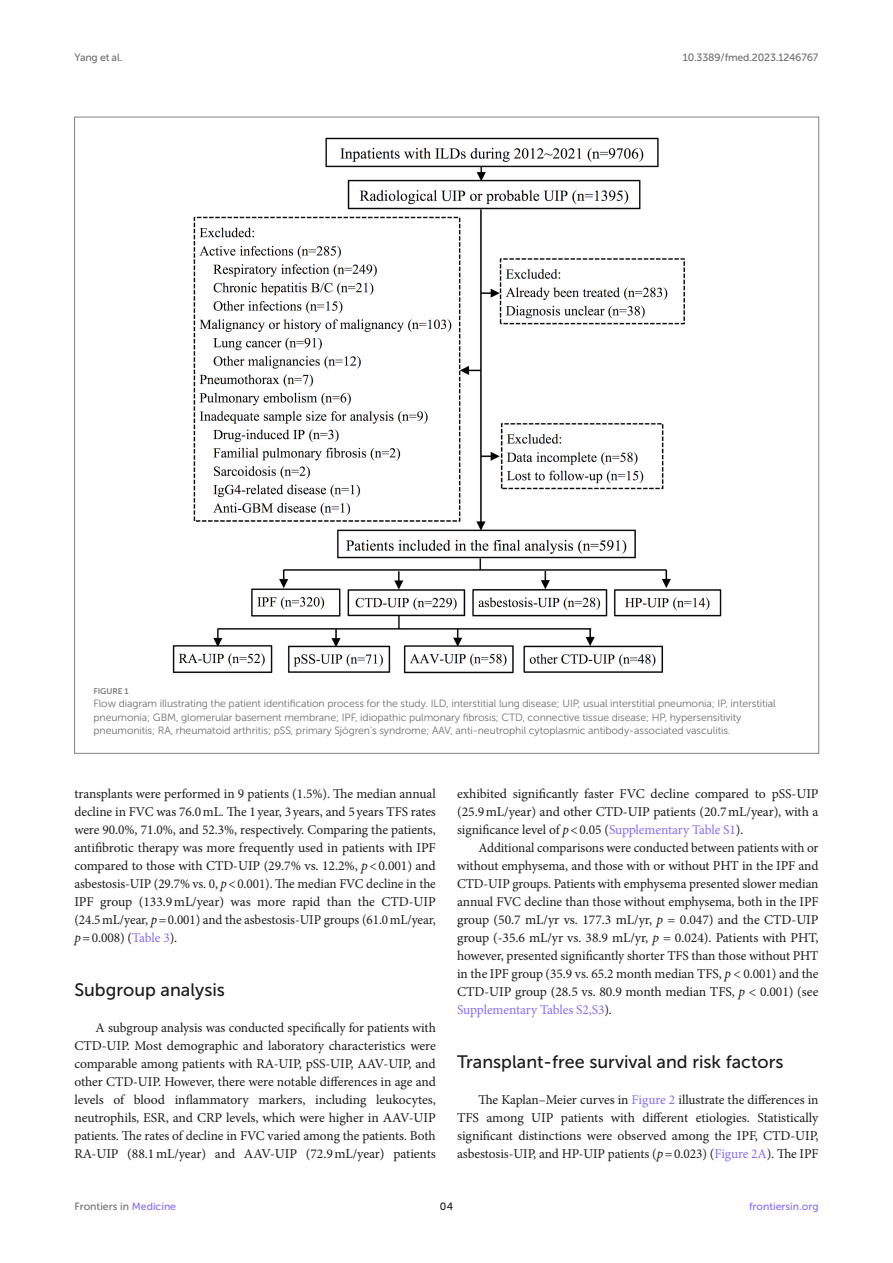
<style>
.page{position:relative;width:893px;height:1263px;background:#fff}
.page>*{position:absolute;margin:0;border:0;box-sizing:border-box;transform-origin:0 0}
.HEAD_2{font:18px "Museo Sans 500";color:#1b1c1b}
.TEXT_FLUSH{font:13.5px/18px "Minion Pro";letter-spacing:-.005em;color:#1b1c1b;text-align:justify}
.TEXT{font:13.5px/18px "Minion Pro";letter-spacing:-.005em;color:#1b1c1b;text-align:justify}
.FIG_LEG{font:10.5px/13.5px "Museo Sans 300";letter-spacing:-.01em;color:#706f70}
.t1{font:10.5px "Museo Sans 500";letter-spacing:-.015em;color:#706f70}
.t2{font:10.5px "Museo Sans 500";color:#856df0}
.t3{font:10.5px "Museo Sans 500";color:#1b1c1b}
.FIG_HD{font:8.25px "Museo Sans 700";letter-spacing:-.01em;color:#7e7f7f}
.s1{font-style:italic}
.s2{color:#856df0}
</style>
<div class="page">
<img style="left:172px;top:137px;width:550px;height:537px">
<p class="t1" style="left:74px;top:51px;width:49px">Yang et al.</p>
<p class="t1" style="left:683px;top:51px;width:137px">10.3389/fmed.2023.1246767</p>
<p class="FIG_HD" style="left:94px;top:686px;width:37px">FIGURE 1</p>
<p class="FIG_LEG" style="left:94px;top:697px;width:684px">Flow diagram illustrating the patient identification process for the study. ILD, interstitial lung disease; UIP, usual interstitial pneumonia; IP, interstitial pneumonia; GBM, glomerular basement membrane; IPF, idiopathic pulmonary fibrosis; CTD, connective tissue disease; HP, hypersensitivity pneumonitis; RA, rheumatoid arthritis; pSS, primary Sjögren’s syndrome; AAV, anti-neutrophil cytoplasmic antibody-associated vasculitis.</p>
<p class="TEXT_FLUSH" style="left:74px;top:785px;width:363px">transplants were performed in 9 patients (1.5%). The median annual decline in FVC was 76.0mL. The 1year, 3years, and 5years TFS rates were 90.0%, 71.0%, and 52.3%, respectively. Comparing the patients, antifibrotic therapy was more frequently used in patients with IPF compared to those with CTD-UIP (29.7% vs. 12.2%, <span class="s1">p</span>&lt;0.001) and asbestosis-UIP (29.7% vs. 0, <span class="s1">p</span>&lt;0.001). The median FVC decline in the IPF group (133.9mL/year) was more rapid than the CTD-UIP (24.5mL/year, <span class="s1">p</span>=0.001) and the asbestosis-UIP groups (61.0mL/year, <span class="s1">p</span>=0.008) (<span class="s2">Table 3</span>).</p>
<p class="HEAD_2" style="left:74px;top:980px;width:152px">Subgroup analysis</p>
<p class="TEXT_FLUSH" style="left:74px;top:1019px;width:363px;text-indent:21px">A subgroup analysis was conducted specifically for patients with CTD-UIP. Most demographic and laboratory characteristics were comparable among patients with RA-UIP, pSS-UIP, AAV-UIP, and other CTD-UIP. However, there were notable differences in age and levels of blood inflammatory markers, including leukocytes, neutrophils, ESR, and CRP levels, which were higher in AAV-UIP patients. The rates of decline in FVC varied among the patients. Both RA-UIP (88.1mL/year) and AAV-UIP (72.9mL/year) patients</p>
<p class="TEXT_FLUSH" style="left:457px;top:785px;width:363px">exhibited significantly faster FVC decline compared to pSS-UIP (25.9mL/year) and other CTD-UIP patients (20.7mL/year), with a significance level of <span class="s1">p</span>&lt;0.05 (<span class="s2">Supplementary Table S1</span>).</p>
<p class="TEXT" style="left:457px;top:839px;width:363px;text-indent:21px">Additional comparisons were conducted between patients with or without emphysema, and those with or without PHT in the IPF and CTD-UIP groups. Patients with emphysema presented slower median annual FVC decline than those without emphysema, both in the IPF group (50.7 mL/yr vs. 177.3 mL/yr, <span class="s1">p</span> = 0.047) and the CTD-UIP group (-35.6 mL/yr vs. 38.9 mL/yr, <span class="s1">p</span> = 0.024). Patients with PHT, however, presented significantly shorter TFS than those without PHT in the IPF group (35.9 vs. 65.2 month median TFS, <span class="s1">p</span> &lt; 0.001) and the CTD-UIP group (28.5 vs. 80.9 month median TFS, <span class="s1">p</span> &lt; 0.001) (see <span class="s2">Supplementary Tables S2,S3</span>).</p>
<p class="HEAD_2" style="left:457px;top:1052px;width:328px">Transplant-free survival and risk factors</p>
<p class="TEXT_FLUSH" style="left:457px;top:1091px;width:363px;text-indent:21px">The Kaplan–Meier curves in <span class="s2">Figure 2</span> illustrate the differences in TFS among UIP patients with different etiologies. Statistically significant distinctions were observed among the IPF, CTD-UIP, asbestosis-UIP, and HP-UIP patients (<span class="s1">p</span>=0.023) (<span class="s2">Figure 2A</span>). The IPF</p>
<p class="t1" style="left:74px;top:1200px;width:103px">Frontiers in <span class="s2">Medicine</span></p>
<p class="t3" style="left:440px;top:1200px;width:15px">04</p>
<p class="t2" style="left:749px;top:1200px;width:71px">frontiersin.org</p>
</div>
